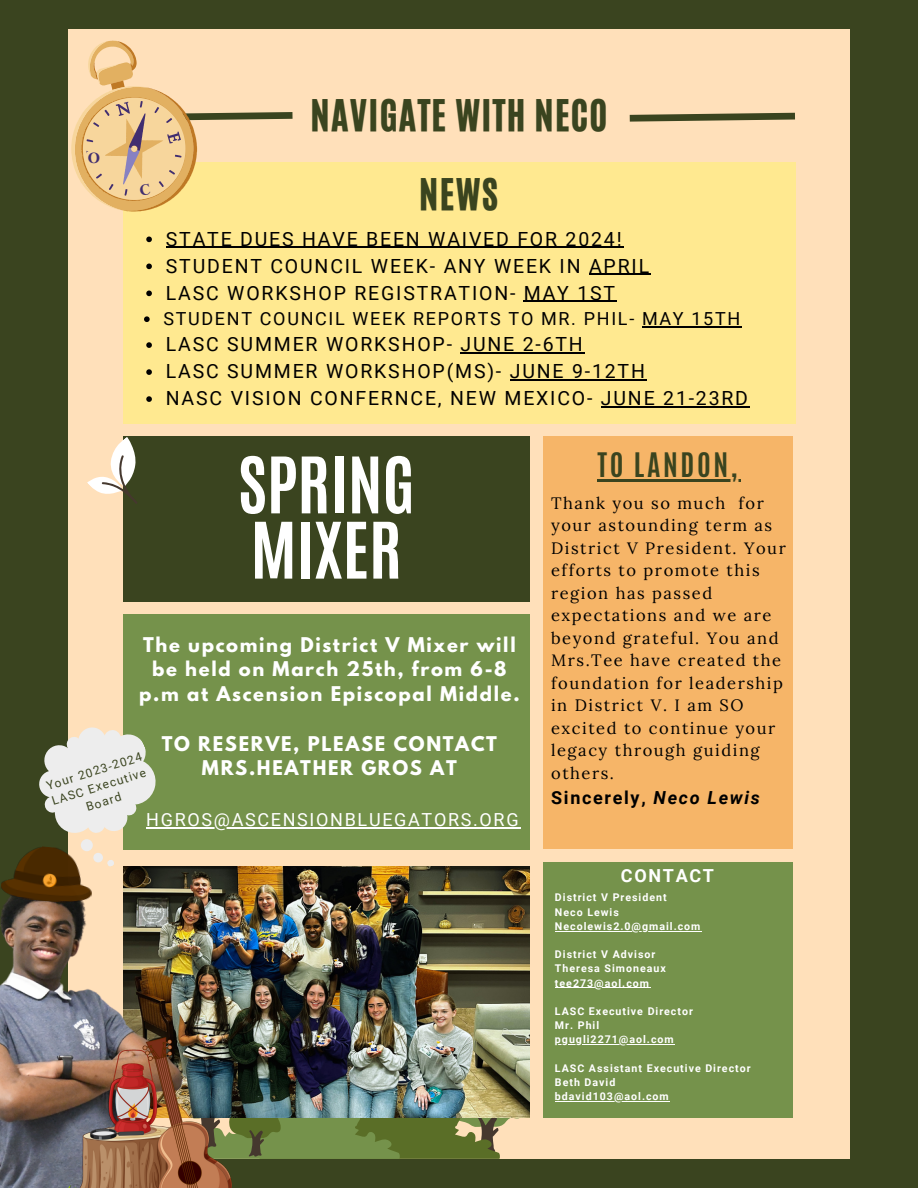
<style>
.page{position:relative;width:918px;height:1188px;background:#3a441f}
.page>*{position:absolute;margin:0;border:0;box-sizing:border-box;transform-origin:0 0}
.t1{font:700 66.15px/65.2px "Antonio";color:#fff}
.t2{font:36.75px "CA Generated";letter-spacing:.035em;color:#3a441f}
.t3{font:700 28.2px "Antonio";letter-spacing:.095em;color:#3a441f}
.t4{font:19.5px "Roboto";letter-spacing:.095em;color:#000}
.t5{font:700 18px/24.8px "League Spartan";letter-spacing:.095em;color:#fff;text-align:center}
.t6{font:18px "Roboto";letter-spacing:.095em;color:#000}
.t7{font:18px "Roboto";letter-spacing:.095em;color:#fff}
.t8{font:700 18px "Roboto";letter-spacing:.095em;color:#000}
.t9{font:700 18px "Roboto";letter-spacing:.095em;color:#fff}
.t10{font:16.5px/22.5px "Lora";letter-spacing:.095em;color:#000}
.t11{font:700 15px "Times NRMT Pro";color:#412e70}
.t12{font:12px/16px "Roboto";color:#3a441f;text-align:center}
.t13{font:700 10.65px "Roboto";letter-spacing:.095em;color:#fff}
.s1{font-style:italic}
</style>
<div class="page">
<div style="left:68px;top:29px;width:782px;height:1129px;background:#ffe0ba"></div>
<div style="left:123px;top:436px;width:406px;height:166px;background:#3a441f"></div>
<div style="left:123px;top:163px;width:673px;height:261px;background:#ffe990"></div>
<svg style="left:629px;top:112px;width:166px;height:10px"></svg>
<svg style="left:435px;top:1117px;width:91px;height:42px"></svg>
<svg style="left:87px;top:437px;width:50px;height:67px"></svg>
<div style="left:543px;top:436px;width:249px;height:413px;background:#f6b568"></div>
<div style="left:123px;top:614px;width:406px;height:235px;background:#75924b"></div>
<div style="left:543px;top:862px;width:249px;height:256px;background:#75924b"></div>
<img style="left:435px;top:866px;width:94px;height:251px">
<hr style="left:146px;top:827px;width:374px;height:1px;background:#fff">
<img style="left:0;top:827px;width:435px;height:361px">
<img style="left:0;top:843px;width:96px;height:62px">
<img style="left:58px;top:1038px;width:174px;height:150px">
<svg style="left:33px;top:727px;width:134px;height:116px"></svg>
<svg style="left:106px;top:858px;width:10px;height:10px"></svg>
<div style="left:81px;top:839px;width:12px;height:12px;background:#ededed;border-radius:50%"></div>
<div style="left:93px;top:853px;width:10px;height:10px;background:#ededed;border-radius:50%"></div>
<svg style="left:146px;top:237px;width:6px;height:5px"></svg>
<hr style="left:166px;top:247px;width:458px;height:1px;background:#000">
<svg style="left:146px;top:264px;width:6px;height:5px"></svg>
<hr style="left:589px;top:274px;width:62px;height:1px;background:#000">
<svg style="left:146px;top:291px;width:6px;height:5px"></svg>
<hr style="left:524px;top:301px;width:93px;height:1px;background:#000">
<svg style="left:144px;top:316px;width:6px;height:6px"></svg>
<hr style="left:642px;top:327px;width:100px;height:1px;background:#000">
<svg style="left:146px;top:342px;width:6px;height:6px"></svg>
<hr style="left:461px;top:352px;width:124px;height:2px;background:#000">
<svg style="left:146px;top:369px;width:6px;height:6px"></svg>
<hr style="left:510px;top:379px;width:137px;height:2px;background:#000">
<svg style="left:146px;top:396px;width:6px;height:6px"></svg>
<hr style="left:601px;top:406px;width:149px;height:2px;background:#000">
<hr style="left:597px;top:480px;width:143px;height:2px;background:#3a441f">
<hr style="left:555px;top:931px;width:146px;height:1px;background:#fff">
<hr style="left:555px;top:987px;width:95px;height:1px;background:#fff">
<hr style="left:555px;top:1044px;width:120px;height:1px;background:#fff">
<hr style="left:555px;top:1101px;width:115px;height:1px;background:#fff">
<svg style="left:71px;top:41px;width:228px;height:171px"></svg>
<p class="t11" style="left:88px;top:152px;width:14px">O</p>
<p class="t2" style="left:311px;top:89px;width:298px">NAVIGATE WITH NECO</p>
<p class="t2" style="left:419px;top:168px;width:80px">NEWS</p>
<h1 class="t4" style="left:166px;top:227px;width:457px">STATE DUES HAVE BEEN WAIVED FOR 2024!</h1>
<h6 class="t4" style="left:166px;top:254px;width:485px">STUDENT COUNCIL WEEK- ANY WEEK IN APRIL</h6>
<h4 class="t4" style="left:166px;top:281px;width:451px">LASC WORKSHOP REGISTRATION- MAY 1ST</h4>
<h5 class="t6" style="left:163px;top:309px;width:578px">STUDENT COUNCIL WEEK REPORTS TO MR. PHIL- MAY 15TH</h5>
<p class="t4" style="left:166px;top:333px;width:418px">LASC SUMMER WORKSHOP- JUNE 2-6TH</p>
<p class="t4" style="left:166px;top:360px;width:480px">LASC SUMMER WORKSHOP(MS)- JUNE 9-12TH</p>
<p class="t4" style="left:166px;top:387px;width:584px">NASC VISION CONFERNCE, NEW MEXICO- JUNE 21-23RD</p>
<p class="t1" style="left:238px;top:453px;width:178px">SPRING<br>MIXER</p>
<h2 class="t5" style="left:139px;top:634px;width:382px">The upcoming District V Mixer will be held on March 25th, from 6-8 p.m at Ascension Episcopal Middle.</h2>
<p class="t5" style="left:162px;top:733px;width:337px">TO RESERVE, PLEASE CONTACT<br>MRS.HEATHER GROS AT</p>
<p class="t7" style="left:146px;top:809px;width:374px">HGROS@ASCENSIONBLUEGATORS.ORG</p>
<p class="t12" style="left:44px;top:778px;width:101px;rotate:-17deg">Your 2023-2024<br>LASC Executive<br>Board</p>
<p class="t3" style="left:597px;top:445px;width:142px">TO LANDON,</p>
<p class="t10" style="left:551px;top:492px;width:236px">Thank you so much for your astounding term as<br>District V President. Your efforts to promote this region has passed expectations and we are beyond grateful. You and<br>Mrs.Tee have created the foundation for leadership in District V. I am SO excited to continue your legacy through guiding others.</p>
<p class="t8" style="left:551px;top:787px;width:210px">Sincerely, <span class="s1">Neco Lewis</span></p>
<h3 class="t9" style="left:621px;top:866px;width:95px">CONTACT</h3>
<p class="t13" style="left:555px;top:892px;width:113px">District V President</p>
<p class="t13" style="left:555px;top:906px;width:65px">Neco Lewis</p>
<h4 class="t13" style="left:555px;top:920px;width:147px">Necolewis2.0@gmail.com</h4>
<p class="t13" style="left:555px;top:948px;width:102px">District V Advisor</p>
<p class="t13" style="left:555px;top:962px;width:112px">Theresa Simoneaux</p>
<p class="t13" style="left:555px;top:977px;width:96px">tee273@aol.com</p>
<p class="t13" style="left:555px;top:1005px;width:139px">LASC Executive Director</p>
<p class="t13" style="left:555px;top:1019px;width:46px">Mr. Phil</p>
<p class="t13" style="left:555px;top:1033px;width:120px">pgugli2271@aol.com</p>
<p class="t13" style="left:555px;top:1062px;width:197px">LASC Assistant Executive Director</p>
<p class="t13" style="left:555px;top:1076px;width:62px">Beth David</p>
<p class="t13" style="left:555px;top:1090px;width:115px">bdavid103@aol.com</p>
</div>
